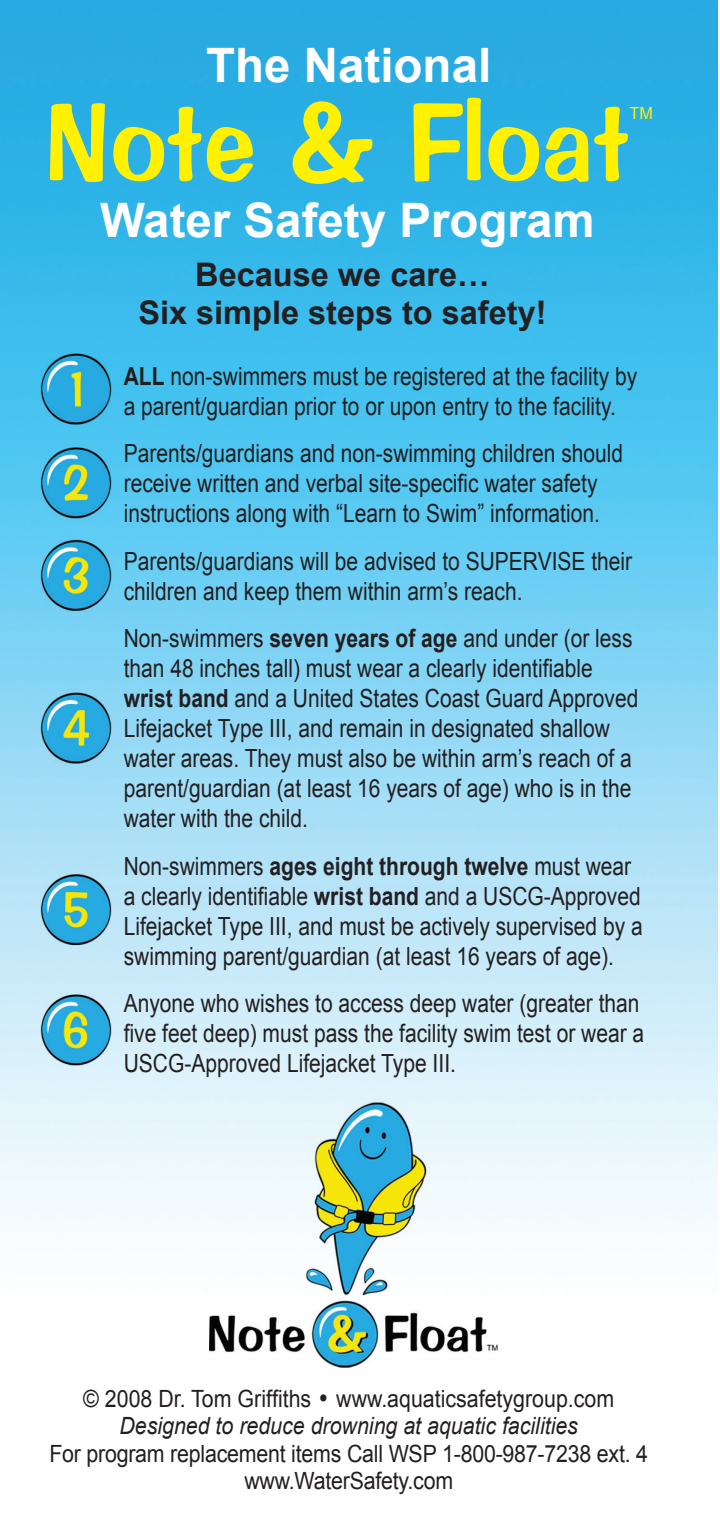
<style>
.page{position:relative;width:720px;height:1530px;background:#fff}
.page>*{position:absolute;margin:0;border:0;box-sizing:border-box;transform-origin:0 0}
.t1{font:110.25px "Impress BT";color:#fff101}
.t2{font:700 47.5px "Arial";color:#fff}
.t3{font:700 32.5px/37.5px "Arial";color:#231f20;text-align:center}
.t4{font:25px/30px "Arial";color:#231f20;scale:.84 1}
.t5{font:23.75px/27.5px "Arial";letter-spacing:-.01em;color:#231f20;text-align:center;scale:.9 1}
.t6{font:16.75px "Arial";color:#fff101}
.s1{font-weight:700}
.s2{font-family:"Futura BT";font-weight:500}
.s3{font-style:italic}
</style>
<div class="page">
<img style="left:0;top:0;width:718px;height:1368px">
<h2 class="t2" style="left:206px;top:34px;width:287px">The National</h2>
<h1 class="t1" style="left:44px;top:75px;width:587px">Note &amp; Float</h1>
<p class="t6" style="left:630px;top:102px;width:25px">TM</p>
<h2 class="t2" style="left:100px;top:189px;width:496px">Water Safety Program</h2>
<h3 class="t3" style="left:138px;top:257px;width:410px">Because we care…<br>Six simple steps to safety!</h3>
<p class="t4" style="left:124px;top:361px;width:613px"><span class="s1">ALL</span> non-swimmers must be registered at the facility by a parent/guardian prior to or upon entry to the facility.</p>
<p class="t4" style="left:124px;top:439px;width:596px">Parents/guardians and non-swimming children should receive written and verbal site-specific water safety instructions along with “Learn to Swim” information.</p>
<p class="t4" style="left:124px;top:546px;width:607px">Parents/guardians will be advised to SUPERVISE their children and keep them within arm’s reach.</p>
<p class="t4" style="left:124px;top:624px;width:614px">Non-swimmers <span class="s1">seven years of age</span> and under (or less than 48 inches tall) must wear a clearly identifiable <span class="s1">wrist band</span> and a United States Coast Guard Approved Lifejacket Type III, and remain in designated shallow water areas. They must also be within arm’s reach of a parent/guardian (at least 16 years of age) who is in the water with the child.</p>
<p class="t4" style="left:124px;top:851px;width:619px">Non-swimmers <span class="s1">ages eight through twelve</span> must wear a clearly identifiable <span class="s1">wrist band</span> and a USCG-Approved Lifejacket Type III, and must be actively supervised by a swimming parent/guardian (at least 16 years of age).</p>
<p class="t4" style="left:124px;top:989px;width:621px">Anyone who wishes to access deep water (greater than five feet deep) must pass the facility swim test or wear a<br>USCG-Approved Lifejacket Type III.</p>
<p class="t5" style="left:83px;top:1385px;width:591px">© 2008 Dr. Tom Griffiths <span class="s2">•</span> www.aquaticsafetygroup.com<br><span class="s3">Designed to reduce drowning at aquatic facilities</span></p>
<p class="t5" style="left:49px;top:1440px;width:667px">For program replacement items Call WSP 1-800-987-7238 ext. 4 www.WaterSafety.com</p>
</div>
